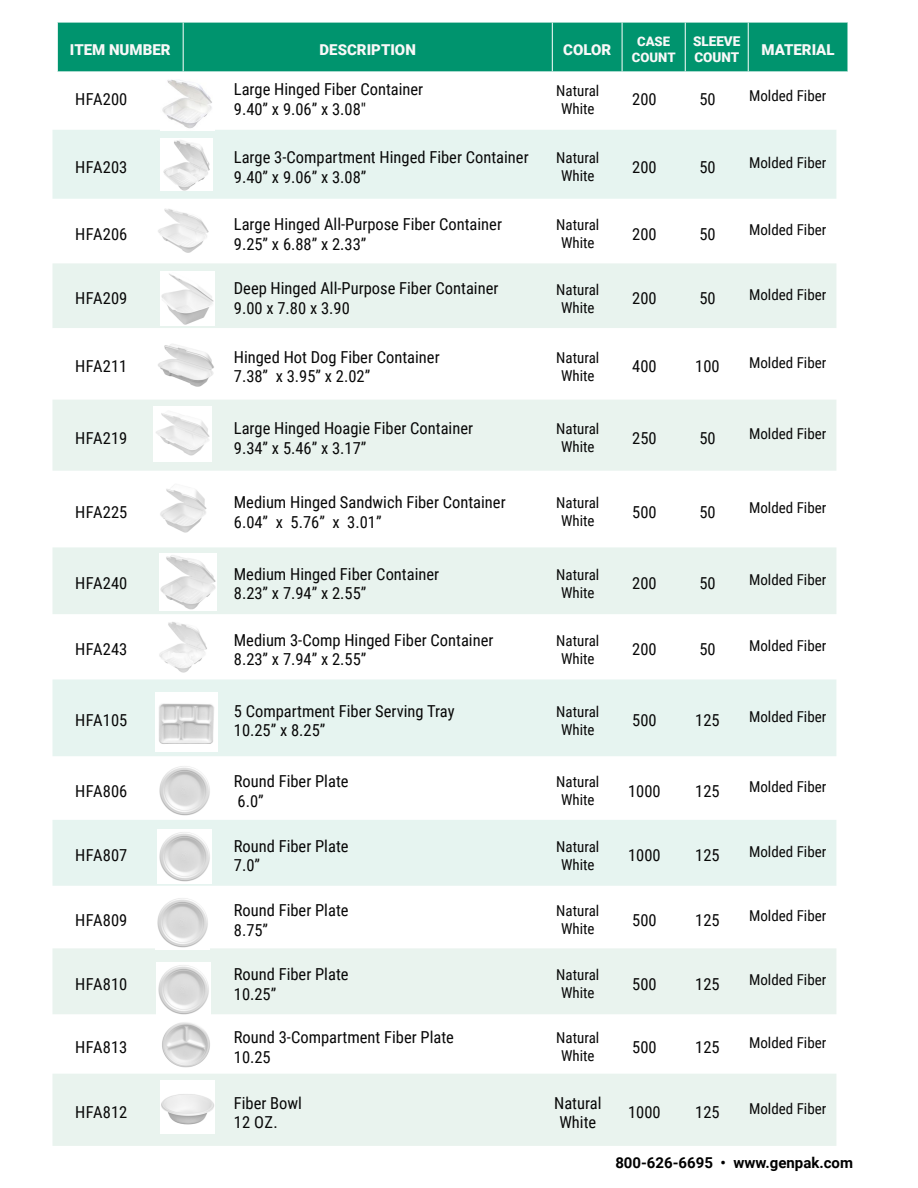
<style>
.page{position:relative;width:918px;height:1188px;background:#fff}
.page>*{position:absolute;margin:0;border:0;box-sizing:border-box;transform-origin:0 0}
.t1{font:16.5px/19.8px "Roboto Condensed";color:#000}
.t2{font:15px/18px "Roboto Condensed";color:#000;text-align:center}
.t3{font:900 15px "Roboto";color:#f9f8f8}
.t4{font:700 15px "Roboto";color:#000}
.t5{font:900 13.5px/16.2px "Roboto";color:#f9f8f8}
.t6{font:900 13.05px/15.8px "Roboto";color:#f9f8f8;text-align:center}
</style>
<div class="page">
<div style="left:52px;top:130px;width:784px;height:69px;background:#e6f4f0"></div>
<div style="left:52px;top:263px;width:784px;height:65px;background:#e8f3ee"></div>
<div style="left:52px;top:400px;width:784px;height:71px;background:#e9f3ee"></div>
<div style="left:52px;top:547px;width:784px;height:67px;background:#e8f3ee"></div>
<div style="left:52px;top:679px;width:784px;height:77px;background:#e6f4f0"></div>
<div style="left:52px;top:820px;width:784px;height:66px;background:#e6f4f0"></div>
<div style="left:52px;top:948px;width:784px;height:66px;background:#e9f3ee"></div>
<div style="left:52px;top:1074px;width:784px;height:72px;background:#e9f3ee"></div>
<div style="left:58px;top:23px;width:790px;height:48px;background:#00946e"></div>
<hr style="left:183px;top:23px;width:1px;height:48px;background:#fff">
<hr style="left:552px;top:23px;width:1px;height:48px;background:#fff">
<hr style="left:622px;top:23px;width:1px;height:48px;background:#fff">
<hr style="left:685px;top:23px;width:1px;height:48px;background:#fff">
<hr style="left:748px;top:23px;width:1px;height:48px;background:#fff">
<img style="left:162px;top:79px;width:50px;height:50px">
<img style="left:160px;top:138px;width:53px;height:52px">
<img style="left:158px;top:208px;width:51px;height:45px">
<img style="left:158px;top:344px;width:56px;height:43px">
<img style="left:154px;top:407px;width:58px;height:54px">
<img style="left:160px;top:486px;width:47px;height:46px">
<img style="left:159px;top:553px;width:57px;height:57px">
<img style="left:159px;top:622px;width:48px;height:51px">
<img style="left:159px;top:766px;width:51px;height:50px">
<img style="left:157px;top:830px;width:54px;height:54px">
<img style="left:155px;top:898px;width:54px;height:52px">
<img style="left:157px;top:962px;width:54px;height:53px">
<img style="left:161px;top:1080px;width:54px;height:54px">
<img style="left:155px;top:692px;width:62px;height:60px">
<img style="left:162px;top:1022px;width:48px;height:46px">
<img style="left:160px;top:271px;width:54px;height:54px">
<p class="t3" style="left:70px;top:39px;width:102px">ITEM NUMBER</p>
<p class="t3" style="left:320px;top:39px;width:98px">DESCRIPTION</p>
<p class="t3" style="left:563px;top:39px;width:49px">COLOR</p>
<p class="t6" style="left:632px;top:33px;width:45px">CASE<br>COUNT</p>
<p class="t5" style="left:693px;top:33px;width:49px">SLEEVE<br>COUNT</p>
<p class="t3" style="left:762px;top:39px;width:74px">MATERIAL</p>
<p class="t1" style="left:75px;top:89px;width:54px">HFA200</p>
<p class="t1" style="left:234px;top:79px;width:191px">Large Hinged Fiber Container<br>9.40” x 9.06” x 3.08"</p>
<p class="t2" style="left:556px;top:81px;width:45px">Natural<br>White</p>
<p class="t1" style="left:632px;top:89px;width:26px">200</p>
<p class="t1" style="left:699px;top:89px;width:18px">50</p>
<p class="t2" style="left:749px;top:86px;width:79px">Molded Fiber</p>
<p class="t1" style="left:75px;top:157px;width:54px">HFA203</p>
<p class="t1" style="left:234px;top:147px;width:296px">Large 3-Compartment Hinged Fiber Container<br>9.40” x 9.06” x 3.08”</p>
<p class="t2" style="left:556px;top:148px;width:45px">Natural<br>White</p>
<p class="t1" style="left:632px;top:157px;width:26px">200</p>
<p class="t1" style="left:699px;top:157px;width:18px">50</p>
<p class="t2" style="left:749px;top:153px;width:79px">Molded Fiber</p>
<p class="t1" style="left:75px;top:223px;width:54px">HFA206</p>
<p class="t1" style="left:234px;top:213px;width:270px">Large Hinged All-Purpose Fiber Container<br>9.25” x 6.88” x 2.33”</p>
<p class="t2" style="left:556px;top:215px;width:45px">Natural<br>White</p>
<p class="t1" style="left:632px;top:223px;width:26px">200</p>
<p class="t1" style="left:699px;top:223px;width:18px">50</p>
<p class="t2" style="left:749px;top:220px;width:79px">Molded Fiber</p>
<p class="t1" style="left:75px;top:288px;width:54px">HFA209</p>
<p class="t1" style="left:234px;top:278px;width:266px">Deep Hinged All-Purpose Fiber Container<br>9.00 x 7.80 x 3.90</p>
<p class="t2" style="left:556px;top:280px;width:45px">Natural<br>White</p>
<p class="t1" style="left:632px;top:288px;width:26px">200</p>
<p class="t1" style="left:699px;top:288px;width:18px">50</p>
<p class="t2" style="left:749px;top:285px;width:79px">Molded Fiber</p>
<p class="t1" style="left:75px;top:356px;width:54px">HFA211</p>
<p class="t1" style="left:234px;top:346px;width:207px">Hinged Hot Dog Fiber Container<br>7.38” x 3.95” x 2.02”</p>
<p class="t2" style="left:556px;top:348px;width:45px">Natural<br>White</p>
<p class="t1" style="left:632px;top:356px;width:26px">400</p>
<p class="t1" style="left:695px;top:356px;width:26px">100</p>
<p class="t2" style="left:749px;top:353px;width:79px">Molded Fiber</p>
<p class="t1" style="left:75px;top:427px;width:54px">HFA219</p>
<p class="t1" style="left:234px;top:418px;width:241px">Large Hinged Hoagie Fiber Container<br>9.34” x 5.46” x 3.17”</p>
<p class="t2" style="left:556px;top:419px;width:45px">Natural<br>White</p>
<p class="t1" style="left:632px;top:427px;width:26px">250</p>
<p class="t1" style="left:699px;top:427px;width:18px">50</p>
<p class="t2" style="left:749px;top:424px;width:79px">Molded Fiber</p>
<p class="t1" style="left:75px;top:501px;width:54px">HFA225</p>
<p class="t1" style="left:234px;top:491px;width:273px">Medium Hinged Sandwich Fiber Container<br>6.04” x 5.76” x 3.01”</p>
<p class="t2" style="left:556px;top:493px;width:45px">Natural<br>White</p>
<p class="t1" style="left:632px;top:501px;width:26px">500</p>
<p class="t1" style="left:699px;top:501px;width:18px">50</p>
<p class="t2" style="left:749px;top:498px;width:79px">Molded Fiber</p>
<p class="t1" style="left:75px;top:573px;width:54px">HFA240</p>
<p class="t1" style="left:234px;top:563px;width:207px">Medium Hinged Fiber Container<br>8.23” x 7.94” x 2.55”</p>
<p class="t2" style="left:556px;top:565px;width:45px">Natural<br>White</p>
<p class="t1" style="left:632px;top:573px;width:26px">200</p>
<p class="t1" style="left:699px;top:573px;width:18px">50</p>
<p class="t2" style="left:749px;top:570px;width:79px">Molded Fiber</p>
<p class="t1" style="left:75px;top:639px;width:54px">HFA243</p>
<p class="t1" style="left:234px;top:629px;width:261px">Medium 3-Comp Hinged Fiber Container<br>8.23” x 7.94” x 2.55”</p>
<p class="t2" style="left:556px;top:631px;width:45px">Natural<br>White</p>
<p class="t1" style="left:632px;top:639px;width:26px">200</p>
<p class="t1" style="left:699px;top:639px;width:18px">50</p>
<p class="t2" style="left:749px;top:636px;width:79px">Molded Fiber</p>
<p class="t1" style="left:75px;top:710px;width:54px">HFA105</p>
<p class="t1" style="left:234px;top:700px;width:222px">5 Compartment Fiber Serving Tray<br>10.25” x 8.25”</p>
<p class="t2" style="left:556px;top:702px;width:45px">Natural<br>White</p>
<p class="t1" style="left:632px;top:710px;width:26px">500</p>
<p class="t1" style="left:695px;top:710px;width:26px">125</p>
<p class="t2" style="left:749px;top:707px;width:79px">Molded Fiber</p>
<p class="t1" style="left:75px;top:780px;width:54px">HFA806</p>
<p class="t1" style="left:234px;top:770px;width:116px">Round Fiber Plate<br>6.0”</p>
<p class="t2" style="left:556px;top:772px;width:45px">Natural<br>White</p>
<p class="t1" style="left:628px;top:780px;width:34px">1000</p>
<p class="t1" style="left:695px;top:780px;width:26px">125</p>
<p class="t2" style="left:749px;top:777px;width:79px">Molded Fiber</p>
<p class="t1" style="left:75px;top:845px;width:54px">HFA807</p>
<p class="t1" style="left:234px;top:835px;width:116px">Round Fiber Plate<br>7.0”</p>
<p class="t2" style="left:556px;top:837px;width:45px">Natural<br>White</p>
<p class="t1" style="left:628px;top:845px;width:34px">1000</p>
<p class="t1" style="left:695px;top:845px;width:26px">125</p>
<p class="t2" style="left:749px;top:842px;width:79px">Molded Fiber</p>
<p class="t1" style="left:75px;top:909px;width:54px">HFA809</p>
<p class="t1" style="left:234px;top:899px;width:116px">Round Fiber Plate<br>8.75”</p>
<p class="t2" style="left:556px;top:901px;width:45px">Natural<br>White</p>
<p class="t1" style="left:632px;top:909px;width:26px">500</p>
<p class="t1" style="left:695px;top:909px;width:26px">125</p>
<p class="t2" style="left:749px;top:906px;width:79px">Molded Fiber</p>
<p class="t1" style="left:75px;top:974px;width:54px">HFA810</p>
<p class="t1" style="left:234px;top:964px;width:116px">Round Fiber Plate<br>10.25”</p>
<p class="t2" style="left:556px;top:965px;width:45px">Natural<br>White</p>
<p class="t1" style="left:632px;top:974px;width:26px">500</p>
<p class="t1" style="left:695px;top:974px;width:26px">125</p>
<p class="t2" style="left:749px;top:971px;width:79px">Molded Fiber</p>
<p class="t1" style="left:75px;top:1036px;width:54px">HFA813</p>
<p class="t1" style="left:234px;top:1026px;width:222px">Round 3-Compartment Fiber Plate<br>10.25</p>
<p class="t2" style="left:556px;top:1028px;width:45px">Natural<br>White</p>
<p class="t1" style="left:632px;top:1036px;width:26px">500</p>
<p class="t1" style="left:695px;top:1036px;width:26px">125</p>
<p class="t2" style="left:749px;top:1033px;width:79px">Molded Fiber</p>
<p class="t1" style="left:75px;top:1102px;width:54px">HFA812</p>
<p class="t1" style="left:234px;top:1092px;width:70px">Fiber Bowl<br>12 OZ.</p>
<p class="t1" style="left:554px;top:1092px;width:49px;text-align:center">Natural<br>White</p>
<p class="t1" style="left:628px;top:1102px;width:34px">1000</p>
<p class="t1" style="left:695px;top:1102px;width:26px">125</p>
<p class="t2" style="left:749px;top:1099px;width:79px">Molded Fiber</p>
<p class="t4" style="left:615px;top:1152px;width:239px">800-626-6695 • www.genpak.com</p>
</div>
